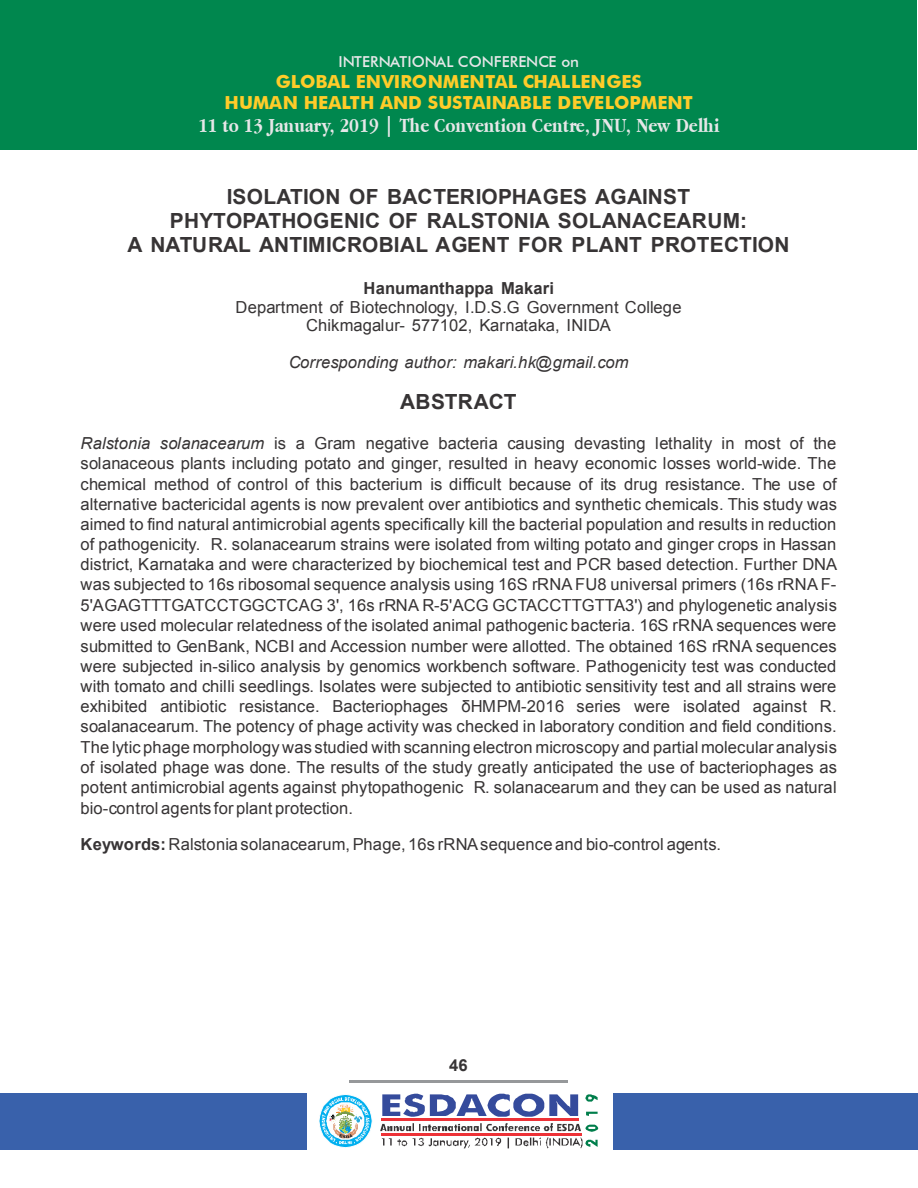
<style>
.page{position:relative;width:918px;height:1188px;background:#fff}
.page>*{position:absolute;margin:0;border:0;box-sizing:border-box;transform-origin:0 0}
.t1{font:700 20.85px/23.7px "Arial";color:#373435;text-align:center}
.t2{font:700 20.85px "Apple Garamond";letter-spacing:.01em;color:#e6e7e8}
.t3{font:700 18px/21.6px "Futura BT";letter-spacing:-.005em;color:#ffcc29;text-align:center}
.t4{font:16.5px/20.2px "Arial";letter-spacing:.01em;color:#373435;text-align:justify}
.t5{font:italic 16.5px "Arial";letter-spacing:.01em;color:#373435}
.t6{font:700 16.5px "Arial";letter-spacing:.005em;color:#373435}
.t7{font:500 15.15px "Futura BT";letter-spacing:-.005em;color:#e6e7e8}
.s1{font-style:italic}
.s2{font-weight:700}
</style>
<div class="page">
<hr style="left:349px;top:1080px;width:219px;height:3px;background:#96989a">
<div style="left:0;top:0;width:917px;height:150px;background:#00874e"></div>
<svg style="left:319px;top:1094px;width:54px;height:54px"></svg>
<svg style="left:380px;top:1094px;width:218px;height:54px"></svg>
<div style="left:613px;top:1093px;width:304px;height:56px;background:#3961ab"></div>
<div style="left:0;top:1093px;width:307px;height:56px;background:#3961ab"></div>
<p class="t7" style="left:338px;top:55px;width:242px">INTERNATIONAL CONFERENCE on</p>
<p class="t3" style="left:225px;top:72px;width:469px">GLOBAL ENVIRONMENTAL CHALLENGES<br>HUMAN HEALTH AND SUSTAINABLE DEVELOPMENT</p>
<p class="t2" style="left:198px;top:118px;width:523px">11 to 13 January, 2019 | The Convention Centre, JNU, New Delhi</p>
<p class="t1" style="left:127px;top:187px;width:664px">ISOLATION OF BACTERIOPHAGES AGAINST<br>PHYTOPATHOGENIC OF RALSTONIA SOLANACEARUM:<br>A NATURAL ANTIMICROBIAL AGENT FOR PLANT PROTECTION</p>
<p class="t6" style="left:364px;top:282px;width:192px">Hanumanthappa Makari</p>
<p class="t4" style="left:235px;top:300px;width:448px;line-height:18px;text-align:center">Department of Biotechnology, I.D.S.G Government College<br>Chikmagalur- 577102, Karnataka, INIDA</p>
<p class="t5" style="left:289px;top:356px;width:341px">Corresponding author: makari.hk@gmail.com</p>
<p class="t1" style="left:400px;top:392px;width:118px">ABSTRACT</p>
<p class="t4" style="left:81px;top:434px;width:758px"><span class="s1">Ralstonia solanacearum</span> is a Gram negative bacteria causing devasting lethality in most of the solanaceous plants including potato and ginger, resulted in heavy economic losses world-wide. The chemical method of control of this bacterium is difficult because of its drug resistance. The use of alternative bactericidal agents is now prevalent over antibiotics and synthetic chemicals. This study was aimed to find natural antimicrobial agents specifically kill the bacterial population and results in reduction of pathogenicity. R. solanacearum strains were isolated from wilting potato and ginger crops in Hassan district, Karnataka and were characterized by biochemical test and PCR based detection. Further DNA was subjected to 16s ribosomal sequence analysis using 16S rRNA FU8 universal primers (16s rRNA F-5'AGAGTTTGATCCTGGCTCAG 3', 16s rRNA R-5'ACG GCTACCTTGTTA3') and phylogenetic analysis were used molecular relatedness of the isolated animal pathogenic bacteria. 16S rRNA sequences were submitted to GenBank, NCBI and Accession number were allotted. The obtained 16S rRNA sequences were subjected in-silico analysis by genomics workbench software. Pathogenicity test was conducted with tomato and chilli seedlings. Isolates were subjected to antibiotic sensitivity test and all strains were exhibited antibiotic resistance. Bacteriophages</p>
<p class="t4" style="left:81px;top:698px;width:758px;text-indent:381px">δHMPM-2016 series were isolated against R. soalanacearum. The potency of phage activity was checked in laboratory condition and field conditions.<br>The lytic phage morphology was studied with scanning electron microscopy and partial molecular analysis of isolated phage was done. The results of the study greatly anticipated the use of bacteriophages as potent antimicrobial agents against phytopathogenic R. solanacearum and they can be used as natural bio-control agents for plant protection.</p>
<p class="t4" style="left:81px;top:836px;width:642px"><span class="s2">Keywords:</span>Ralstonia solanacearum, Phage, 16s rRNA sequence and bio-control agents.</p>
<p class="t6" style="left:449px;top:1059px;width:20px">46</p>
</div>
